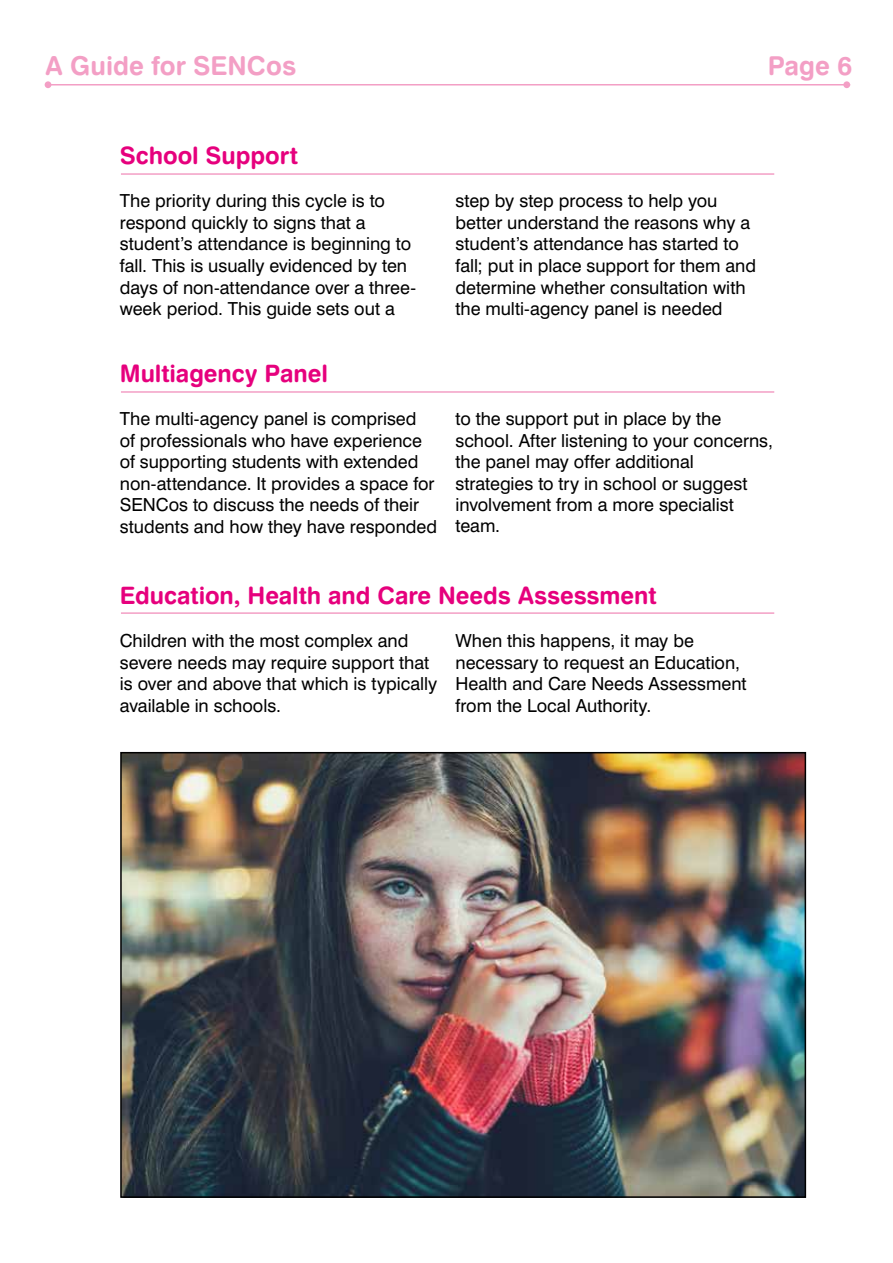
<style>
.page{position:relative;width:893px;height:1263px;background:#fff}
.page>*{position:absolute;margin:0;border:0;box-sizing:border-box;transform-origin:0 0}
.t1{font:26.1px "Swiss 721 BT Bold Rounded";color:#f39fc5}
.t2{font:24px "Swiss 721 BT Bold Rounded";letter-spacing:-.005em;color:#e6007d}
.t3{font:18px/21.6px "Swiss 721 BT";color:#000}
</style>
<div class="page">
<hr style="left:45px;top:84px;width:805px;height:2px;background:#f39fc5">
<hr style="left:121px;top:612px;width:653px;height:2px;background:#f39fc5">
<hr style="left:121px;top:391px;width:653px;height:2px;background:#f39fc5">
<hr style="left:121px;top:173px;width:653px;height:2px;background:#f39fc5">
<div style="left:45px;top:81px;width:6px;height:7px;background:#f39fc5;border-radius:50%"></div>
<div style="left:843px;top:81px;width:7px;height:7px;background:#f39fc5;border-radius:50%"></div>
<img style="left:123px;top:755px;width:680px;height:440px">
<div style="left:120px;top:752px;width:686px;height:446px;border:2px solid #000"></div>
<h1 class="t1" style="left:45px;top:49px;width:253px">A Guide for SENCos</h1>
<h1 class="t1" style="left:768px;top:49px;width:86px">Page 6</h1>
<h2 class="t2" style="left:120px;top:140px;width:180px">School Support</h2>
<p class="t3" style="left:120px;top:190px;width:298px">The priority during this cycle is to respond quickly to signs that a student’s attendance is beginning to fall. This is usually evidenced by ten days of non-attendance over a three&shy;week period. This guide sets out a</p>
<p class="t3" style="left:455px;top:190px;width:302px">step by step process to help you better understand the reasons why a student’s attendance has started to fall; put in place support for them and determine whether consultation with the multi-agency panel is needed</p>
<h2 class="t2" style="left:120px;top:358px;width:210px">Multiagency Panel</h2>
<p class="t3" style="left:120px;top:408px;width:319px">The multi-agency panel is comprised<br>of professionals who have experience of supporting students with extended non-attendance. It provides a space for SENCos to discuss the needs of their students and how they have responded</p>
<p class="t3" style="left:455px;top:408px;width:319px">to the support put in place by the school. After listening to your concerns, the panel may offer additional strategies to try in school or suggest involvement from a more specialist team.</p>
<h2 class="t2" style="left:120px;top:580px;width:538px">Education, Health and Care Needs Assessment</h2>
<p class="t3" style="left:120px;top:630px;width:319px">Children with the most complex and severe needs may require support that is over and above that which is typically available in schools.</p>
<p class="t3" style="left:455px;top:630px;width:293px">When this happens, it may be necessary to request an Education,<br>Health and Care Needs Assessment from the Local Authority.</p>
</div>
